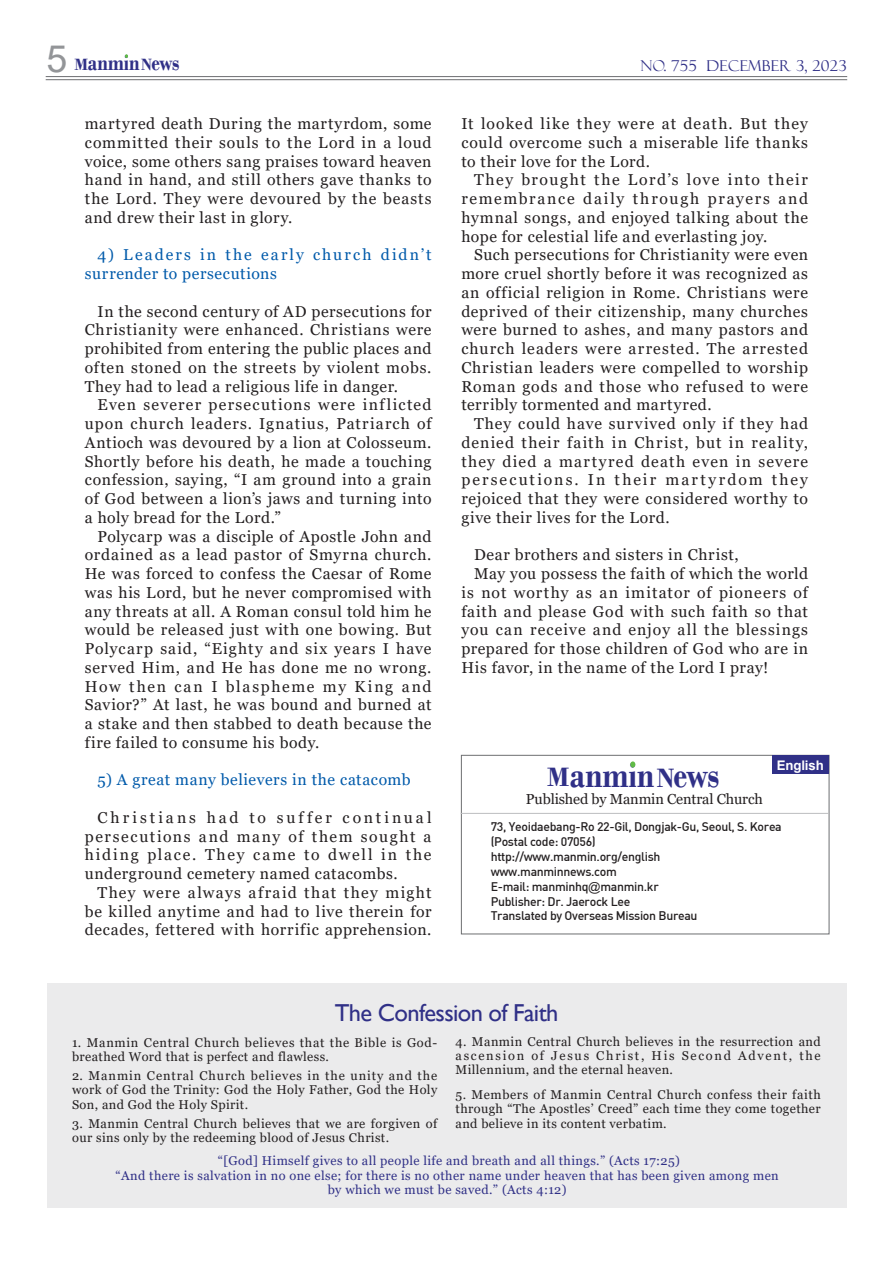
<style>
.page{position:relative;width:893px;height:1263px;background:#fff}
.page>*{position:absolute;margin:0;border:0;box-sizing:border-box;transform-origin:0 0}
.t1{font:700 38.7px "Bodoni";color:#303087;scale:.82 1}
.t2{font:700 27.9px "Bodoni";color:#303087}
.t3{font:24.45px "Gill Sans";letter-spacing:-.025em;color:#303087}
.t4{font:700 23.7px "Bodoni";color:#303087;scale:.82 1}
.t5{font:700 17.1px "Bodoni";color:#303087}
.t6{font:15.75px/18.8px "Georgia";letter-spacing:.045em;color:#231f20;text-align:justify}
.t7{font:15.75px/18.8px "Georgia";letter-spacing:.11em;color:#015aaa}
.t8{font:15.75px "Georgia";letter-spacing:.065em;color:#231f20}
.t9{font:15.75px "Georgia";letter-spacing:.045em;color:#015aaa}
.t10{font:15px "Felix Titling";letter-spacing:.02em;color:#303087}
.t11{font:14.4px "Georgia";letter-spacing:-.01em;color:#231f20}
.t12{font:700 13.2px "Arial";letter-spacing:-.01em;color:#fff}
.t13{font:12.75px/14.2px "Georgia";letter-spacing:.03em;color:#231f20;text-align:justify}
.t14{font:12.75px/14.7px "Georgia";letter-spacing:.03em;color:#303087;text-align:center}
.t15{font:12.75px/14.2px "Georgia";letter-spacing:.05em;color:#231f20}
.t16{font:12.3px/14.9px "Dinmed";letter-spacing:-.025em;color:#231f20}
.s1{font-family:"Arial";font-weight:400;font-size:37.5px;color:#939598}
.s2{font-size:17.1px}
.s3{font-size:27.9px}
.s4{font-family:"Arial"}
</style>
<div class="page">
<hr style="left:46px;top:76px;width:801px;height:1px;background:#6d6e71">
<hr style="left:46px;top:79px;width:801px;height:1px;background:#6d6e71">
<svg style="left:125px;top:54px;width:3px;height:4px"></svg>
<div style="left:47px;top:983px;width:799px;height:225px;background:#ebebec"></div>
<div style="left:461px;top:755px;width:368px;height:179px;border:1px solid #6d6e71"></div>
<hr style="left:460px;top:813px;width:369px;height:1px;background:#bcbdc0">
<div style="left:771px;top:756px;width:57px;height:18px;background:#303087"></div>
<svg style="left:630px;top:761px;width:5px;height:6px"></svg>
<h3 class="t4" style="left:47px;top:48px;width:164px"><span class="s1">5</span> <span class="s2">M</span>anmin ews</h3>
<p class="t5" style="left:141px;top:54px;width:12px">N</p>
<p class="t10" style="left:640px;top:60px;width:208px">NO. 755 DECEMBER 3, 2023</p>
<p class="t6" style="left:85px;top:115px;width:348px">martyred death During the martyrdom, some committed their souls to the Lord in a loud voice, some others sang praises toward heaven hand in hand, and still others gave thanks to the Lord. They were devoured by the beasts and drew their last in glory.</p>
<p class="t7" style="left:85px;top:247px;width:348px;text-indent:13px">4) Leaders in the early church didn’t surrender to persecutions</p>
<p class="t6" style="left:85px;top:303px;width:348px;text-indent:13px">In the second century of AD persecutions for Christianity were enhanced. Christians were prohibited from entering the public places and often stoned on the streets by violent mobs.<br>They had to lead a religious life in danger.</p>
<p class="t6" style="left:85px;top:397px;width:348px;text-indent:13px">Even severer persecutions were inflicted upon church leaders. Ignatius, Patriarch of Antioch was devoured by a lion at Colosseum.<br>Shortly before his death, he made a touching confession, saying, “I am ground into a grain of God between a lion’s jaws and turning into a holy bread for the Lord.”</p>
<p class="t6" style="left:85px;top:528px;width:348px;text-indent:13px">Polycarp was a disciple of Apostle John and ordained as a lead pastor of Smyrna church.<br>He was forced to confess the Caesar of Rome was his Lord, but he never compromised with any threats at all. A Roman consul told him he would be released just with one bowing. But Polycarp said, “Eighty and six years I have served Him, and He has done me no wrong.<br>How then can I blaspheme my King and Savior?” At last, he was bound and burned at a stake and then stabbed to death because the fire failed to consume his body.</p>
<p class="t9" style="left:98px;top:773px;width:314px">5) A great many believers in the catacomb</p>
<p class="t6" style="left:85px;top:809px;width:348px;text-indent:13px">Christians had to suffer continual persecutions and many of them sought a hiding place. They came to dwell in the underground cemetery named catacombs.</p>
<p class="t6" style="left:85px;top:884px;width:348px;text-indent:13px">They were always afraid that they might be killed anytime and had to live therein for decades, fettered with horrific apprehension.</p>
<p class="t6" style="left:461px;top:115px;width:348px">It looked like they were at death. But they could overcome such a miserable life thanks to their love for the Lord.</p>
<p class="t6" style="left:461px;top:172px;width:348px;text-indent:13px">They brought the Lord’s love into their remembrance daily through prayers and hymnal songs, and enjoyed talking about the hope for celestial life and everlasting joy.</p>
<p class="t6" style="left:461px;top:247px;width:348px;text-indent:13px">Such persecutions for Christianity were even more cruel shortly before it was recognized as an official religion in Rome. Christians were deprived of their citizenship, many churches were burned to ashes, and many pastors and church leaders were arrested. The arrested Christian leaders were compelled to worship Roman gods and those who refused to were terribly tormented and martyred.</p>
<p class="t6" style="left:461px;top:415px;width:348px;text-indent:13px">They could have survived only if they had denied their faith in Christ, but in reality, they died a martyred death even in severe persecutions. In their martyrdom they rejoiced that they were considered worthy to give their lives for the Lord.</p>
<p class="t6" style="left:474px;top:547px;width:266px">Dear brothers and sisters in Christ,</p>
<p class="t6" style="left:474px;top:565px;width:335px">May you possess the faith of which the world</p>
<p class="t6" style="left:461px;top:584px;width:348px">is not worthy as an imitator of pioneers of</p>
<p class="t6" style="left:461px;top:603px;width:348px">faith and please God with such faith so that</p>
<p class="t8" style="left:461px;top:623px;width:348px">you can receive and enjoy all the blessings</p>
<p class="t6" style="left:461px;top:640px;width:348px">prepared for those children of God who are in</p>
<p class="t6" style="left:461px;top:659px;width:308px">His favor, in the name of the Lord I pray!</p>
<h1 class="t1" style="left:547px;top:751px;width:211px"><span class="s3">M</span>anmin ews</h1>
<h2 class="t2" style="left:656px;top:761px;width:19px">N</h2>
<p class="t11" style="left:526px;top:793px;width:238px">Published by Manmin Central Church</p>
<p class="t12" style="left:776px;top:760px;width:48px">English</p>
<p class="t16" style="left:490px;top:820px;width:292px">73, Yeoidaebang-Ro 22-Gil, Dongjak-Gu, Seoul, S. Korea (Postal code: 07056)<br>http://www.manmin.org/english www.manminnews.com<br>E-mail: manminhq<span class="s4">@</span>manmin.kr<br>Publisher: Dr. Jaerock Lee<br>Translated by Overseas Mission Bureau</p>
<h3 class="t3" style="left:335px;top:998px;width:225px">The Confession of Faith</h3>
<p class="t15" style="left:72px;top:1036px;width:367px">1. Manmin Central Church believes that the Bible is God&shy;breathed Word that is perfect and flawless.</p>
<p class="t13" style="left:72px;top:1069px;width:366px">2. Manmin Central Church believes in the unity and the work of God the Trinity: God the Holy Father, God the Holy Son, and God the Holy Spirit.</p>
<p class="t13" style="left:72px;top:1117px;width:366px">3. Manmin Central Church believes that we are forgiven of our sins only by the redeeming blood of Jesus Christ.</p>
<p class="t13" style="left:455px;top:1035px;width:366px">4. Manmin Central Church believes in the resurrection and ascension of Jesus Christ, His Second Advent, the Millennium, and the eternal heaven.</p>
<p class="t13" style="left:455px;top:1089px;width:367px">5. Members of Manmin Central Church confess their faith through “The Apostles’ Creed” each time they come together and believe in its content verbatim.</p>
<p class="t14" style="left:116px;top:1154px;width:664px">“[God] Himself gives to all people life and breath and all things.” (Acts 17:25)<br>“And there is salvation in no one else; for there is no other name under heaven that has been given among men by which we must be saved.” (Acts 4:12)</p>
</div>
